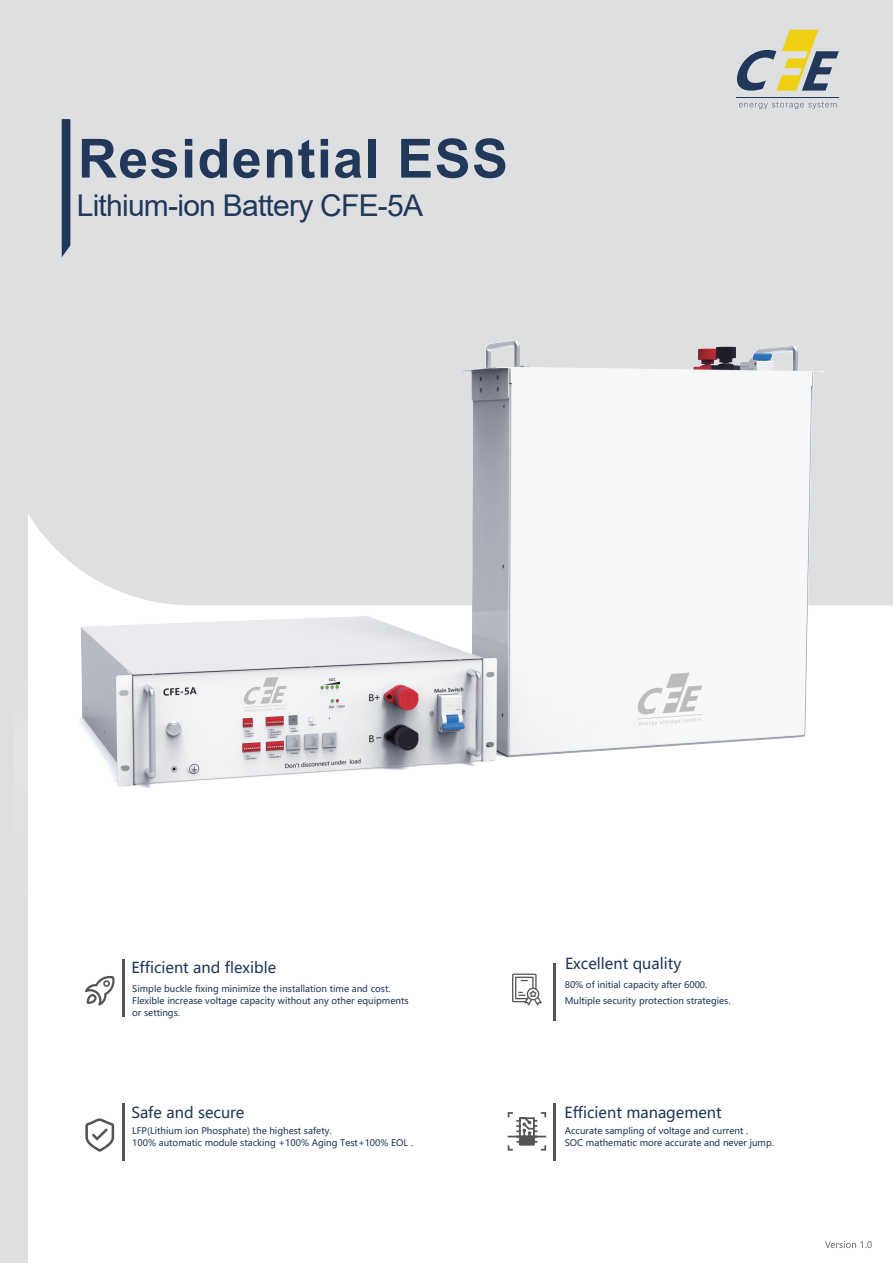
<style>
.page{position:relative;width:893px;height:1263px;background:#fff}
.page>*{position:absolute;margin:0;border:0;box-sizing:border-box;transform-origin:0 0}
.t1{font:700 54px "Arial";letter-spacing:.025em;color:#21385a}
.t2{font:30px "Arial";letter-spacing:-.025em;color:#21385a}
.t3{font:15px "Microsoft Ya Hei";color:#1d3757}
.t4{font:9px/12px "Microsoft Ya Hei";color:#1d3757}
</style>
<div class="page">
<div style="left:27px;top:0;width:866px;height:605px;background:#dedfe1"></div>
<svg style="left:62px;top:119px;width:8px;height:138px"></svg>
<div style="left:0;top:0;width:27px;height:1263px;background:#dedfe1"></div>
<svg style="left:739px;top:102px;width:98px;height:7px"></svg>
<hr style="left:736px;top:97px;width:103px;height:1px;background:#21385a">
<svg style="left:736px;top:30px;width:103px;height:61px;background:#bbbaa0"></svg>
<svg style="left:85px;top:976px;width:30px;height:29px"></svg>
<svg style="left:512px;top:973px;width:30px;height:32px"></svg>
<svg style="left:85px;top:1118px;width:29px;height:34px"></svg>
<svg style="left:508px;top:1112px;width:38px;height:38px"></svg>
<hr style="left:122px;top:960px;width:2px;height:57px;background:#525455">
<hr style="left:122px;top:1103px;width:2px;height:57px;background:#525455">
<hr style="left:553px;top:963px;width:2px;height:57px;background:#525455">
<hr style="left:553px;top:1103px;width:2px;height:57px;background:#525455">
<img style="left:27px;top:299px;width:843px;height:592px">
<svg style="left:825px;top:1241px;width:47px;height:7px"></svg>
<h1 class="t1" style="left:78px;top:121px;width:432px">Residential ESS</h1>
<h2 class="t2" style="left:77px;top:185px;width:348px">Lithium-ion Battery CFE-5A</h2>
<h3 class="t3" style="left:131px;top:958px;width:146px">Efficient and flexible</h3>
<h3 class="t3" style="left:565px;top:953px;width:118px">Excellent quality</h3>
<p class="t4" style="left:132px;top:983px;width:278px">Simple buckle fixing minimize the installation time and cost.<br>Flexible increase voltage capacity without any other equipments or settings.</p>
<p class="t4" style="left:565px;top:976px;width:167px;line-height:15.8px">80% of initial capacity after 6000.<br>Multiple security protection strategies.</p>
<h3 class="t3" style="left:131px;top:1102px;width:115px">Safe and secure</h3>
<h3 class="t3" style="left:564px;top:1102px;width:159px">Efficient management</h3>
<p class="t4" style="left:132px;top:1124px;width:282px">LFP(Lithium ion Phosphate) the highest safety.<br>100% automatic module stacking +100% Aging Test+100% EOL .</p>
<p class="t4" style="left:565px;top:1124px;width:211px">Accurate sampling of voltage and current .<br>SOC mathematic more accurate and never jump.</p>
</div>
